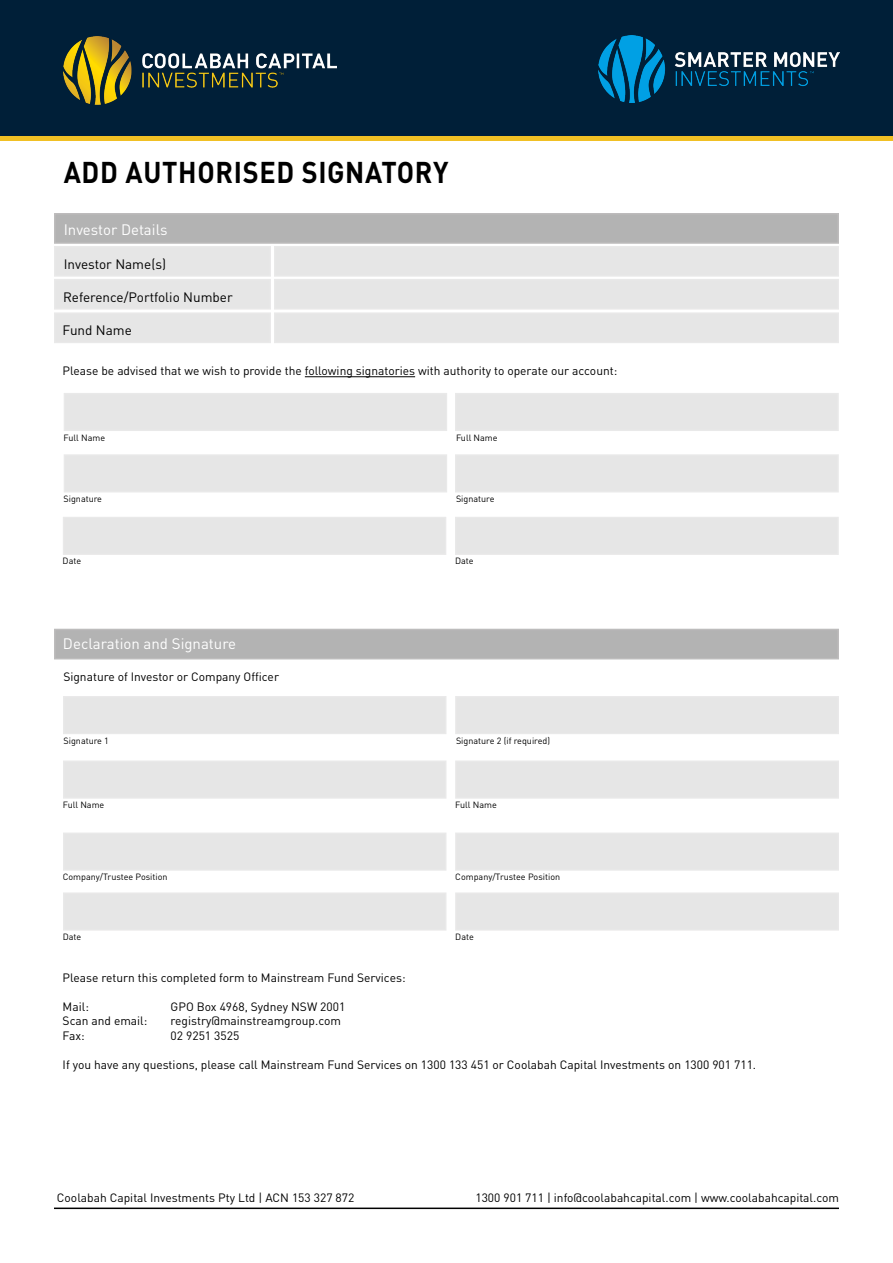
<style>
.page{position:relative;width:893px;height:1263px;background:#fff}
.page>*{position:absolute;margin:0;border:0;box-sizing:border-box;transform-origin:0 0}
.t1{font:700 29.7px "DIN Pro";letter-spacing:.025em;color:#000;scale:.91 1}
.t2{font:15px "DIN Pro";color:#fff}
.t3{font:13.5px "DIN Pro";color:#000}
.t4{font:12px "DIN Pro";color:#000}
.t5{font:9px "DIN Pro";color:#000}
</style>
<div class="page">
<div style="left:0;top:0;width:893px;height:138px;background:#001f38"></div>
<img style="left:63px;top:36px;width:274px;height:69px">
<div style="left:0;top:136px;width:893px;height:5px;background:#f1c024"></div>
<img style="left:598px;top:36px;width:241px;height:66px">
<hr style="left:54px;top:1207px;width:785px;height:2px;background:#000">
<hr style="left:305px;top:376px;width:110px;height:1px;background:#000">
<div style="left:55px;top:214px;width:783px;height:29px;background:#b3b3b3"></div>
<div style="left:55px;top:247px;width:215px;height:29px;background:#e6e6e6"></div>
<div style="left:55px;top:280px;width:215px;height:29px;background:#e6e6e6"></div>
<div style="left:55px;top:313px;width:215px;height:29px;background:#e6e6e6"></div>
<div style="left:55px;top:629px;width:783px;height:30px;background:#b3b3b3"></div>
<div style="left:64px;top:697px;width:382px;height:36px;background:#e6e6e6"></div>
<div style="left:64px;top:761px;width:382px;height:37px;background:#e6e6e6"></div>
<div style="left:64px;top:833px;width:382px;height:37px;background:#e6e6e6"></div>
<div style="left:64px;top:893px;width:382px;height:37px;background:#e6e6e6"></div>
<div style="left:456px;top:697px;width:382px;height:36px;background:#e6e6e6"></div>
<div style="left:456px;top:761px;width:382px;height:37px;background:#e6e6e6"></div>
<div style="left:456px;top:833px;width:382px;height:37px;background:#e6e6e6"></div>
<div style="left:456px;top:893px;width:382px;height:37px;background:#e6e6e6"></div>
<div style="left:275px;top:247px;width:563px;height:29px;background:#e6e6e6"></div>
<div style="left:275px;top:280px;width:563px;height:29px;background:#e6e6e6"></div>
<div style="left:275px;top:313px;width:563px;height:29px;background:#e6e6e6"></div>
<div style="left:64px;top:394px;width:382px;height:36px;background:#e6e6e6"></div>
<div style="left:64px;top:455px;width:382px;height:37px;background:#e6e6e6"></div>
<div style="left:456px;top:394px;width:382px;height:36px;background:#e6e6e6"></div>
<div style="left:456px;top:455px;width:382px;height:37px;background:#e6e6e6"></div>
<div style="left:64px;top:517px;width:382px;height:37px;background:#e6e6e6"></div>
<div style="left:456px;top:517px;width:382px;height:37px;background:#e6e6e6"></div>
<p class="t1" style="left:64px;top:152px;width:425px">ADD AUTHORISED SIGNATORY</p>
<p class="t2" style="left:64px;top:219px;width:105px">Investor Details</p>
<p class="t3" style="left:64px;top:255px;width:104px">Investor Name(s)</p>
<p class="t3" style="left:63px;top:287px;width:171px">Reference/Portfolio Number</p>
<p class="t3" style="left:63px;top:321px;width:71px">Fund Name</p>
<p class="t4" style="left:63px;top:363px;width:556px">Please be advised that we wish to provide the following signatories with authority to operate our account:</p>
<p class="t5" style="left:64px;top:431px;width:43px">Full Name</p>
<p class="t5" style="left:64px;top:493px;width:40px">Signature</p>
<p class="t5" style="left:456px;top:431px;width:43px">Full Name</p>
<p class="t5" style="left:456px;top:493px;width:40px">Signature</p>
<p class="t5" style="left:63px;top:555px;width:20px">Date</p>
<p class="t5" style="left:455px;top:555px;width:20px">Date</p>
<p class="t2" style="left:63px;top:633px;width:175px">Declaration and Signature</p>
<p class="t4" style="left:63px;top:669px;width:217px">Signature of Investor or Company Officer</p>
<p class="t5" style="left:64px;top:734px;width:47px">Signature 1</p>
<p class="t5" style="left:456px;top:734px;width:96px">Signature 2 (if required)</p>
<p class="t5" style="left:63px;top:799px;width:43px">Full Name</p>
<p class="t5" style="left:455px;top:799px;width:43px">Full Name</p>
<p class="t5" style="left:63px;top:871px;width:106px">Company/Trustee Position</p>
<p class="t5" style="left:455px;top:871px;width:106px">Company/Trustee Position</p>
<p class="t5" style="left:63px;top:931px;width:20px">Date</p>
<p class="t4" style="left:63px;top:969px;width:344px">Please return this completed form to Mainstream Fund Services:</p>
<p class="t4" style="left:63px;top:998px;width:28px">Mail:</p>
<p class="t4" style="left:171px;top:998px;width:176px">GPO Box 4968, Sydney NSW 2001</p>
<p class="t4" style="left:63px;top:1013px;width:86px">Scan and email:</p>
<p class="t4" style="left:171px;top:1013px;width:172px">registry@mainstreamgroup.com</p>
<p class="t4" style="left:63px;top:1027px;width:24px">Fax:</p>
<p class="t4" style="left:171px;top:1027px;width:70px">02 9251 3525</p>
<p class="t4" style="left:63px;top:1056px;width:695px">If you have any questions, please call Mainstream Fund Services on 1300 133 451 or Coolabah Capital Investments on 1300 901 711.</p>
<p class="t5" style="left:455px;top:931px;width:20px">Date</p>
<p class="t4" style="left:57px;top:1189px;width:299px">Coolabah Capital Investments Pty Ltd | ACN 153 327 872</p>
<p class="t4" style="left:475px;top:1189px;width:365px">1300 901 711 | info@coolabahcapital.com | www.coolabahcapital.com</p>
</div>
